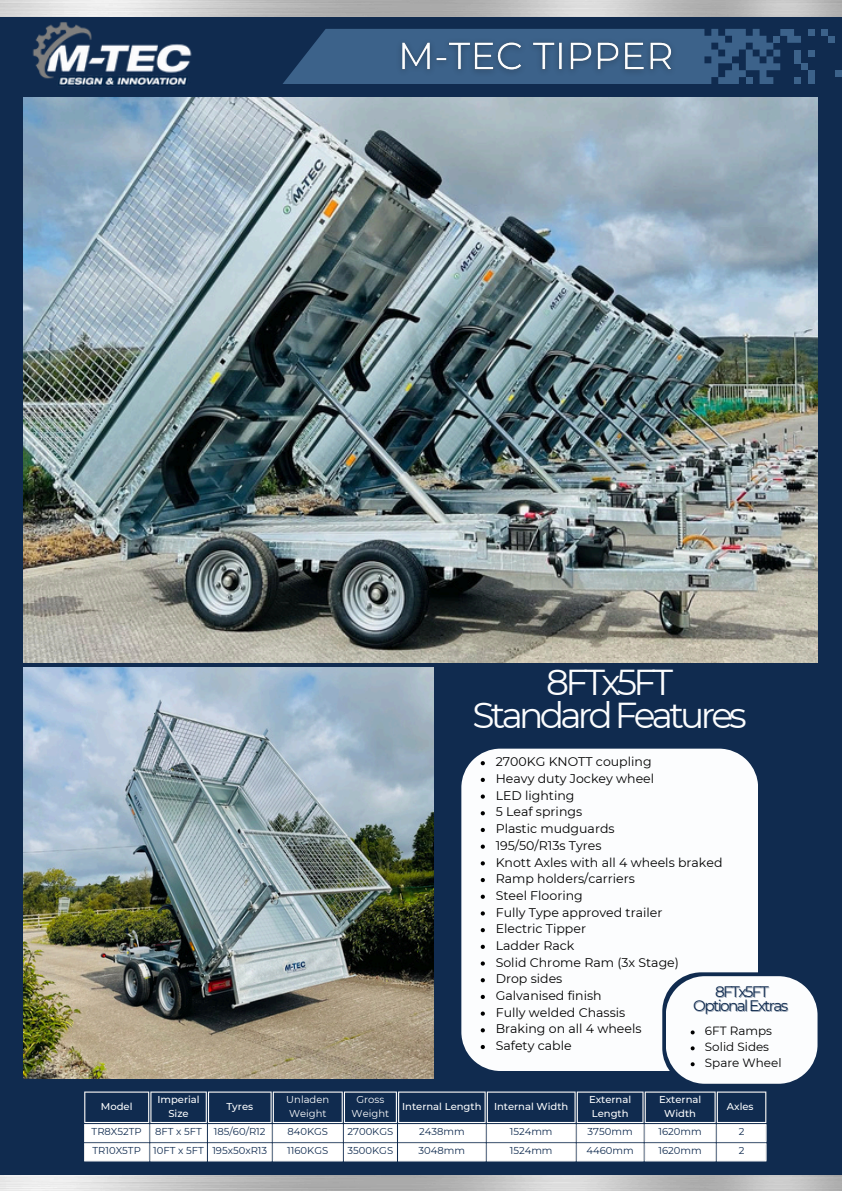
<style>
.page{position:relative;width:842px;height:1191px;background:#102b4f}
.page>*{position:absolute;margin:0;border:0;box-sizing:border-box;transform-origin:0 0}
.t1{font:36px/33px "Montserrat";letter-spacing:-.105em;color:#fcfdfe;text-align:center}
.t2{font:15.2px "Montserrat";letter-spacing:-.105em;color:#102b4f}
.t3{font:12.6px "Montserrat";color:#000}
.t4{font:12px "Montserrat";color:#000}
.t5{font:10px "Montserrat";color:#102b4f}
.t6{font:500 10px/13.4px "Montserrat";color:#fcfdfe;text-align:center}
.t7{font:10px/13.4px "Montserrat";color:#fcfdfe}
</style>
<div class="page">
<img style="left:0;top:0;width:842px;height:17px">
<img style="left:0;top:1175px;width:842px;height:16px">
<img style="left:23px;top:97px;width:794px;height:566px">
<img style="left:0;top:9px;width:224px;height:77px">
<div style="left:807px;top:70px;width:7px;height:14px;background:#3c628a"></div>
<div style="left:807px;top:29px;width:7px;height:7px;background:#3c628a"></div>
<div style="left:821px;top:29px;width:7px;height:7px;background:#3c628a"></div>
<svg style="left:283px;top:29px;width:518px;height:55px"></svg>
<div style="left:807px;top:50px;width:7px;height:7px;background:#3c628a"></div>
<div style="left:828px;top:36px;width:7px;height:7px;background:#3c628a"></div>
<div style="left:835px;top:70px;width:7px;height:7px;background:#3c628a"></div>
<div style="left:801px;top:63px;width:6px;height:7px;background:#3c628a"></div>
<div style="left:794px;top:50px;width:7px;height:13px;background:#3c628a"></div>
<img style="left:23px;top:668px;width:410px;height:410px">
<div style="left:461px;top:749px;width:297px;height:223px;background:#fcfdfe"></div>
<svg style="left:480px;top:761px;width:5px;height:4px"></svg>
<svg style="left:480px;top:778px;width:5px;height:4px"></svg>
<svg style="left:480px;top:795px;width:5px;height:4px"></svg>
<svg style="left:480px;top:811px;width:5px;height:4px"></svg>
<svg style="left:480px;top:828px;width:5px;height:4px"></svg>
<svg style="left:480px;top:845px;width:5px;height:4px"></svg>
<svg style="left:480px;top:861px;width:5px;height:4px"></svg>
<svg style="left:480px;top:878px;width:5px;height:4px"></svg>
<svg style="left:480px;top:895px;width:5px;height:4px"></svg>
<svg style="left:480px;top:911px;width:5px;height:5px"></svg>
<svg style="left:480px;top:928px;width:5px;height:4px"></svg>
<svg style="left:480px;top:945px;width:5px;height:4px"></svg>
<svg style="left:480px;top:961px;width:5px;height:5px"></svg>
<img style="left:390px;top:32px;width:294px;height:51px">
<svg style="left:84px;top:972px;width:734px;height:189px"></svg>
<p class="t1" style="left:472px;top:665px;width:276px">8FTx5FT<br>Standard Features</p>
<p class="t3" style="left:495px;top:754px;width:157px">2700KG KNOTT coupling</p>
<p class="t3" style="left:495px;top:771px;width:160px">Heavy duty Jockey wheel</p>
<p class="t3" style="left:495px;top:788px;width:80px">LED lighting</p>
<p class="t3" style="left:495px;top:804px;width:88px">5 Leaf springs</p>
<p class="t3" style="left:495px;top:821px;width:120px">Plastic mudguards</p>
<p class="t3" style="left:495px;top:838px;width:107px">195/50/R13s Tyres</p>
<p class="t3" style="left:495px;top:854px;width:228px">Knott Axles with all 4 wheels braked</p>
<p class="t3" style="left:495px;top:871px;width:141px">Ramp holders/carriers</p>
<p class="t3" style="left:495px;top:888px;width:89px">Steel Flooring</p>
<p class="t3" style="left:495px;top:904px;width:168px">Fully Type approved trailer</p>
<p class="t3" style="left:495px;top:921px;width:92px">Electric Tipper</p>
<p class="t3" style="left:495px;top:938px;width:80px">Ladder Rack</p>
<p class="t3" style="left:495px;top:954px;width:185px">Solid Chrome Ram (3x Stage)</p>
<p class="t3" style="left:495px;top:971px;width:68px">Drop sides</p>
<p class="t3" style="left:495px;top:988px;width:107px">Galvanised finish</p>
<p class="t3" style="left:495px;top:1005px;width:131px">Fully welded Chassis</p>
<p class="t3" style="left:495px;top:1021px;width:147px">Braking on all 4 wheels</p>
<p class="t3" style="left:495px;top:1038px;width:77px">Safety cable</p>
<p class="t2" style="left:715px;top:983px;width:55px">8FTx5FT</p>
<p class="t2" style="left:693px;top:997px;width:96px">Optional Extras</p>
<p class="t4" style="left:705px;top:1024px;width:69px">6FT Ramps</p>
<p class="t4" style="left:705px;top:1040px;width:66px">Solid Sides</p>
<p class="t4" style="left:705px;top:1056px;width:78px">Spare Wheel</p>
<p class="t6" style="left:101px;top:1100px;width:33px">Model</p>
<p class="t6" style="left:157px;top:1093px;width:44px">Imperial<br>Size</p>
<p class="t6" style="left:226px;top:1100px;width:28px">Tyres</p>
<p class="t7" style="left:286px;top:1093px;width:44px">Unladen<br>Weight</p>
<p class="t7" style="left:351px;top:1093px;width:39px;text-align:center">Gross<br>Weight</p>
<h2 class="t6" style="left:402px;top:1100px;width:81px">Internal Length</h2>
<p class="t6" style="left:494px;top:1100px;width:76px">Internal Width</p>
<p class="t6" style="left:589px;top:1093px;width:44px;text-align:left">External<br>Length</p>
<p class="t6" style="left:659px;top:1093px;width:44px">External<br>Width</p>
<p class="t6" style="left:726px;top:1100px;width:28px">Axles</p>
<p class="t5" style="left:92px;top:1126px;width:52px">TR8X52TP</p>
<p class="t5" style="left:155px;top:1126px;width:48px">8FT x 5FT</p>
<p class="t5" style="left:214px;top:1126px;width:53px">185/60/R12</p>
<p class="t5" style="left:287px;top:1126px;width:42px">840KGS</p>
<p class="t5" style="left:347px;top:1126px;width:47px">2700KGS</p>
<p class="t5" style="left:419px;top:1126px;width:47px">2438mm</p>
<p class="t5" style="left:509px;top:1126px;width:44px">1524mm</p>
<p class="t5" style="left:587px;top:1126px;width:47px">3750mm</p>
<p class="t5" style="left:658px;top:1126px;width:45px">1620mm</p>
<p class="t5" style="left:738px;top:1126px;width:7px">2</p>
<p class="t5" style="left:92px;top:1145px;width:50px">TR10X5TP</p>
<p class="t5" style="left:153px;top:1145px;width:52px">10FT x 5FT</p>
<p class="t5" style="left:212px;top:1145px;width:56px">195x50xR13</p>
<p class="t5" style="left:287px;top:1145px;width:42px">1160KGS</p>
<h3 class="t5" style="left:347px;top:1145px;width:47px">3500KGS</h3>
<p class="t5" style="left:418px;top:1145px;width:48px">3048mm</p>
<p class="t5" style="left:509px;top:1145px;width:44px">1524mm</p>
<p class="t5" style="left:586px;top:1145px;width:49px">4460mm</p>
<p class="t5" style="left:658px;top:1145px;width:45px">1620mm</p>
<p class="t5" style="left:738px;top:1145px;width:7px">2</p>
</div>
